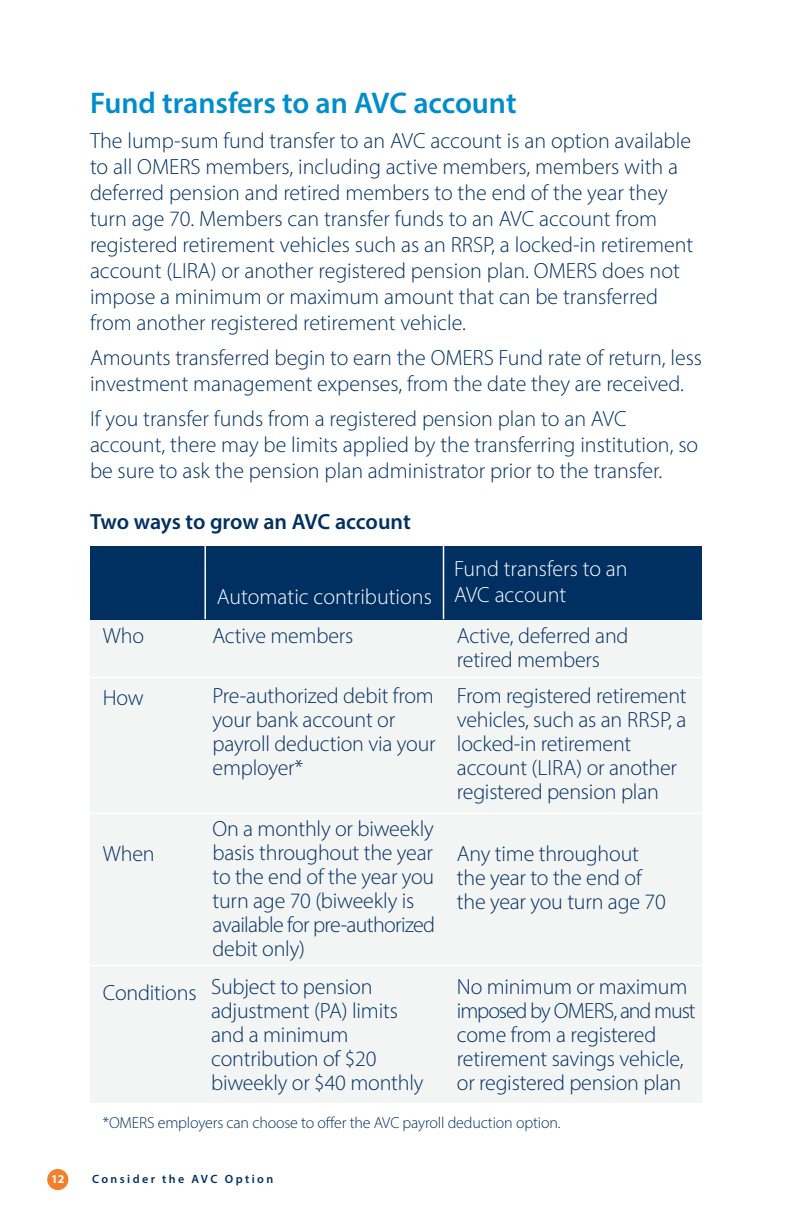
<style>
.page{position:relative;width:792px;height:1224px;background:#fff}
.page>*{position:absolute;margin:0;border:0;box-sizing:border-box;transform-origin:0 0}
.body{font:600 30px "Myriad Pro";color:#008dce}
.body-2{font:300 22px/24px "Myriad Pro";letter-spacing:-.005em;color:#003062}
.body-3{font:300 22px "Myriad Pro";color:#fff}
.body-4{font:600 22px "Myriad Pro";letter-spacing:-.005em;color:#003062}
.body-5{font:300 16px "Myriad Pro";letter-spacing:-.01em;color:#003062}
.t1{font:600 12px "Myriad Pro";letter-spacing:.2em;color:#003062}
.t2{font:700 12px "Myriad Pro";color:#fff}
</style>
<div class="page">
<div style="left:47px;top:1169px;width:21px;height:21px;background:#f47f2a;border-radius:50%"></div>
<div style="left:90px;top:546px;width:612px;height:556px;background:#f3f4f4"></div>
<div style="left:90px;top:546px;width:612px;height:73px;background:#003062"></div>
<hr style="left:443px;top:544px;width:1px;height:75px;background:#fff">
<hr style="left:204px;top:544px;width:2px;height:75px;background:#fff">
<hr style="left:90px;top:677px;width:655px;height:1px;background:#fff">
<hr style="left:90px;top:812px;width:655px;height:2px;background:#fff">
<hr style="left:90px;top:965px;width:655px;height:1px;background:#fff">
<p class="body" style="left:90px;top:83px;width:428px">Fund transfers to an AVC account</p>
<p class="body-2" style="left:90px;top:127px;width:605px;line-height:26px">The lump-sum fund transfer to an AVC account is an option available to all OMERS members, including active members, members with a deferred pension and retired members to the end of the year they turn age 70. Members can transfer funds to an AVC account from registered retirement vehicles such as an RRSP, a locked-in retirement account (LIRA) or another registered pension plan. OMERS does not impose a minimum or maximum amount that can be transferred from another registered retirement vehicle.</p>
<p class="body-2" style="left:90px;top:344px;width:614px;line-height:26px">Amounts transferred begin to earn the OMERS Fund rate of return, less investment management expenses, from the date they are received.</p>
<p class="body-2" style="left:90px;top:405px;width:610px;line-height:26px">If you transfer funds from a registered pension plan to an AVC account, there may be limits applied by the transferring institution, so be sure to ask the pension plan administrator prior to the transfer.</p>
<p class="body-4" style="left:90px;top:508px;width:322px">Two ways to grow an AVC account</p>
<p class="body-2" style="left:103px;top:623px;width:43px">Who</p>
<p class="body-3" style="left:217px;top:583px;width:217px">Automatic contributions</p>
<p class="body-2" style="left:213px;top:623px;width:142px">Active members</p>
<p class="body-2" style="left:103px;top:685px;width:42px">How</p>
<p class="body-2" style="left:103px;top:841px;width:53px">When</p>
<p class="body-2" style="left:103px;top:980px;width:95px">Conditions</p>
<p class="body-2" style="left:213px;top:683px;width:225px">Pre-authorized debit from your bank account or payroll deduction via your employer*</p>
<p class="body-2" style="left:213px;top:817px;width:224px">On a monthly or biweekly basis throughout the year to the end of the year you turn age 70 (biweekly is available for pre-authorized debit only)</p>
<p class="body-2" style="left:211px;top:974px;width:214px">Subject to pension adjustment (PA) limits and a minimum contribution of $20 biweekly or $40 monthly</p>
<p class="body-3" style="left:454px;top:555px;width:175px">Fund transfers to an</p>
<p class="body-3" style="left:454px;top:581px;width:114px">AVC account</p>
<p class="body-2" style="left:457px;top:623px;width:173px">Active, deferred and retired members</p>
<p class="body-2" style="left:457px;top:683px;width:231px">From registered retirement vehicles, such as an RRSP, a locked-in retirement account (LIRA) or another registered pension plan</p>
<p class="body-2" style="left:457px;top:841px;width:210px">Any time throughout the year to the end of the year you turn age 70</p>
<p class="body-2" style="left:457px;top:974px;width:240px">No minimum or maximum imposed by OMERS, and must come from a registered retirement savings vehicle, or registered pension plan</p>
<p class="body-5" style="left:103px;top:1113px;width:459px">*OMERS employers can choose to offer the AVC payroll deduction option.</p>
<p class="t2" style="left:51px;top:1171px;width:15px">12</p>
<p class="t1" style="left:92px;top:1172px;width:183px">Consider the AVC Option</p>
</div>
